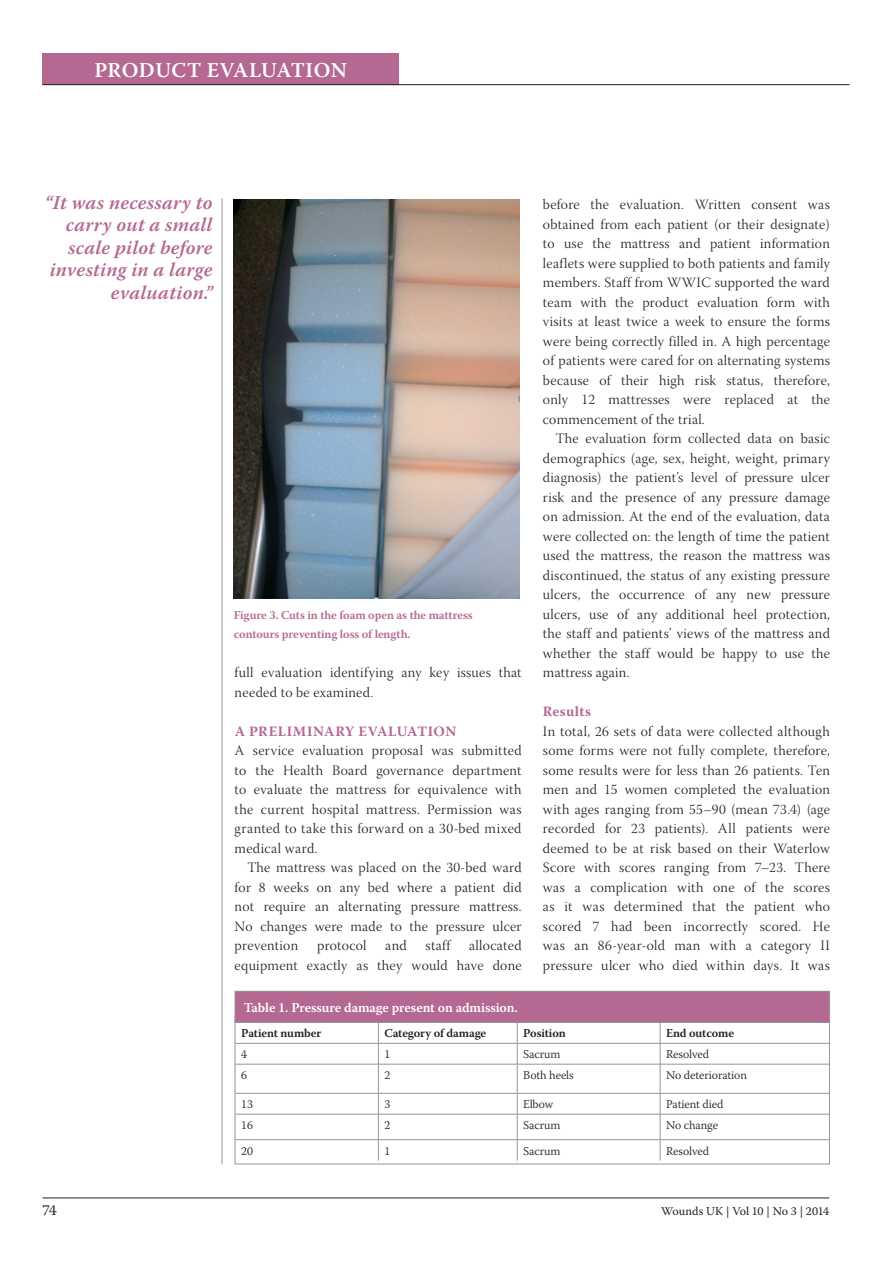
<style>
.page{position:relative;width:893px;height:1263px;background:#fff}
.page>*{position:absolute;margin:0;border:0;box-sizing:border-box;transform-origin:0 0}
.t1{font:600 21px "Warnock Pro";letter-spacing:.02em;color:#fff}
.t2{font:italic 600 19.5px/22.5px "Warnock Pro";letter-spacing:.01em;color:#b56891;text-align:right}
.t3{font:15px "Warnock Pro";color:#231f20}
.t4{font:14.25px/19.5px "Warnock Pro Light Subh";letter-spacing:.02em;color:#231f20;text-align:justify}
.t5{font:700 14.25px "Warnock Pro";letter-spacing:.035em;color:#b56891}
.t6{font:600 13.5px "Warnock Pro";letter-spacing:-.01em;color:#fff}
.t7{font:300 12px "Warnock Pro";letter-spacing:-.01em;color:#231f20}
.t8{font:600 12px/19.5px "Warnock Pro";letter-spacing:-.01em;color:#b56891}
.t9{font:600 12px "Warnock Pro";letter-spacing:-.01em;color:#231f20}
.t10{font:12px "Warnock Pro";letter-spacing:-.01em;color:#231f20}
</style>
<div class="page">
<div style="left:43px;top:53px;width:356px;height:32px;background:#b56891"></div>
<hr style="left:43px;top:84px;width:806px;height:1px;background:#231f20">
<hr style="left:43px;top:1197px;width:786px;height:1px;background:#231f20">
<hr style="left:222px;top:198px;width:1px;height:966px;background:#939598">
<img style="left:234px;top:200px;width:286px;height:398px">
<hr style="left:235px;top:1043px;width:143px;height:1px;background:#939598">
<hr style="left:378px;top:1043px;width:139px;height:1px;background:#939598">
<hr style="left:517px;top:1043px;width:143px;height:1px;background:#939598">
<hr style="left:660px;top:1043px;width:170px;height:1px;background:#939598">
<hr style="left:235px;top:1064px;width:143px;height:1px;background:#939598">
<hr style="left:378px;top:1064px;width:139px;height:1px;background:#939598">
<hr style="left:517px;top:1064px;width:143px;height:1px;background:#939598">
<hr style="left:660px;top:1064px;width:170px;height:1px;background:#939598">
<hr style="left:235px;top:1093px;width:143px;height:1px;background:#939598">
<hr style="left:378px;top:1093px;width:139px;height:1px;background:#939598">
<hr style="left:517px;top:1093px;width:143px;height:1px;background:#939598">
<hr style="left:660px;top:1093px;width:170px;height:1px;background:#939598">
<hr style="left:235px;top:1114px;width:143px;height:1px;background:#939598">
<hr style="left:378px;top:1114px;width:139px;height:1px;background:#939598">
<hr style="left:517px;top:1114px;width:143px;height:1px;background:#939598">
<hr style="left:660px;top:1114px;width:170px;height:1px;background:#939598">
<hr style="left:235px;top:1139px;width:143px;height:1px;background:#939598">
<hr style="left:378px;top:1139px;width:139px;height:1px;background:#939598">
<svg style="left:378px;top:1022px;width:1px;height:138px"></svg>
<hr style="left:517px;top:1139px;width:143px;height:1px;background:#939598">
<svg style="left:517px;top:1022px;width:1px;height:138px"></svg>
<hr style="left:660px;top:1139px;width:170px;height:1px;background:#939598">
<svg style="left:660px;top:1022px;width:1px;height:138px"></svg>
<div style="left:235px;top:991px;width:595px;height:31px;background:#b56891"></div>
<div style="left:235px;top:991px;width:595px;height:31px;border:1px solid #939598"></div>
<h1 class="t1" style="left:94px;top:57px;width:254px">Product evaluation</h1>
<h2 class="t2" style="left:45px;top:191px;width:169px">“It was necessary to carry out a small scale pilot before investing in a large evaluation.”</h2>
<p class="t8" style="left:234px;top:605px;width:240px">Figure 3. Cuts in the foam open as the mattress contours preventing loss of length.</p>
<p class="t4" style="left:235px;top:665px;width:289px">full evaluation identifying any key issues that needed to be examined.</p>
<p class="t5" style="left:235px;top:722px;width:223px">A PRELIMINARY EVALUATION</p>
<p class="t4" style="left:235px;top:743px;width:289px">A service evaluation proposal was submitted to the Health Board governance department to evaluate the mattress for equivalence with the current hospital mattress. Permission was granted to take this forward on a 30-bed mixed medical ward.</p>
<p class="t4" style="left:235px;top:859px;width:289px;text-indent:13px">The mattress was placed on the 30-bed ward for 8 weeks on any bed where a patient did not require an alternating pressure mattress.<br>No changes were made to the pressure ulcer prevention</p>
<p class="t4" style="left:235px;top:937px;width:289px;text-align:right">allocated<br>equipment exactly as they would have done</p>
<p class="t4" style="left:317px;top:937px;width:51px">protocol</p>
<p class="t4" style="left:385px;top:937px;width:23px">and</p>
<p class="t4" style="left:426px;top:937px;width:26px">staff</p>
<p class="t6" style="left:244px;top:999px;width:276px">Table 1. Pressure damage present on admission.</p>
<p class="t4" style="left:543px;top:196px;width:289px">before the evaluation. Written consent was obtained from each patient (or their designate) to use the mattress and patient information leaflets were supplied to both patients and family members. Staff from WWIC supported the ward team with the product evaluation form with visits at least twice a week to ensure the forms were being correctly filled in. A high percentage of patients were cared for on alternating systems because of their high risk status, therefore, only 12 mattresses were replaced at the commencement of the trial.</p>
<p class="t4" style="left:543px;top:430px;width:289px;text-indent:13px">The evaluation form collected data on basic demographics (age, sex, height, weight, primary diagnosis) the patient’s level of pressure ulcer risk and the presence of any pressure damage on admission. At the end of the evaluation, data were collected on: the length of time the patient used the mattress, the reason the mattress was discontinued, the status of any existing pressure ulcers, the occurrence of any new pressure ulcers, use of any additional heel protection, the staff and patients’ views of the mattress and whether the staff would be happy to use the mattress again.</p>
<p class="t5" style="left:543px;top:703px;width:50px">RESULTS</p>
<p class="t4" style="left:543px;top:723px;width:289px">In total, 26 sets of data were collected although some forms were not fully complete, therefore, some results were for less than 26 patients. Ten men and 15 women completed the evaluation with ages ranging from 55–90 (mean 73.4) (age recorded for 23 patients). All patients were deemed to be at risk based on their Waterlow Score with scores ranging from 7–23. There was a complication with one of the scores as it was determined that the patient who scored 7 had been incorrectly scored. He was an 86-year-old man with a category II pressure ulcer who died within days. It was</p>
<p class="t9" style="left:241px;top:1026px;width:82px">Patient number</p>
<p class="t9" style="left:384px;top:1026px;width:103px">Category of damage</p>
<p class="t9" style="left:523px;top:1026px;width:44px">Position</p>
<p class="t9" style="left:666px;top:1026px;width:70px">End outcome</p>
<p class="t7" style="left:241px;top:1047px;width:7px">4</p>
<p class="t7" style="left:384px;top:1047px;width:7px">1</p>
<p class="t7" style="left:523px;top:1047px;width:39px">Sacrum</p>
<p class="t7" style="left:666px;top:1047px;width:45px">Resolved</p>
<p class="t7" style="left:241px;top:1068px;width:7px">6</p>
<p class="t7" style="left:384px;top:1068px;width:7px">2</p>
<p class="t7" style="left:523px;top:1068px;width:52px">Both heels</p>
<p class="t7" style="left:666px;top:1068px;width:82px">No deterioration</p>
<p class="t7" style="left:241px;top:1097px;width:13px">13</p>
<p class="t7" style="left:384px;top:1097px;width:7px">3</p>
<p class="t7" style="left:523px;top:1097px;width:32px">Elbow</p>
<p class="t7" style="left:666px;top:1097px;width:59px">Patient died</p>
<p class="t7" style="left:241px;top:1118px;width:13px">16</p>
<p class="t7" style="left:384px;top:1118px;width:7px">2</p>
<p class="t7" style="left:523px;top:1118px;width:39px">Sacrum</p>
<p class="t7" style="left:666px;top:1118px;width:53px">No change</p>
<p class="t7" style="left:241px;top:1143px;width:13px">20</p>
<p class="t7" style="left:384px;top:1143px;width:7px">1</p>
<p class="t7" style="left:523px;top:1143px;width:39px">Sacrum</p>
<p class="t7" style="left:666px;top:1143px;width:45px">Resolved</p>
<p class="t3" style="left:43px;top:1201px;width:16px">74</p>
<p class="t10" style="left:661px;top:1204px;width:170px">Wounds UK | Vol 10 | No 3 | 2014</p>
</div>
